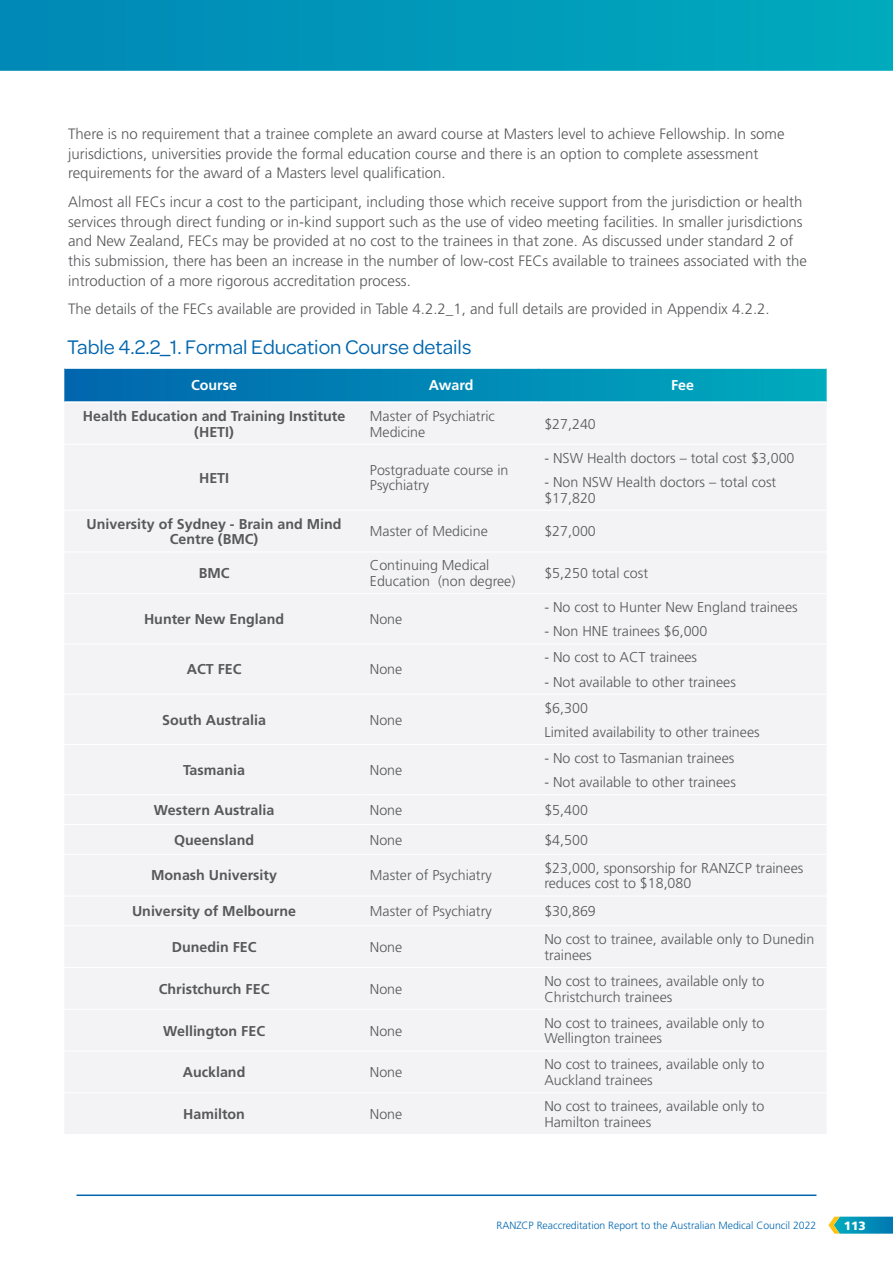
<style>
.page{position:relative;width:893px;height:1263px;background:#fff}
.page>*{position:absolute;margin:0;border:0;box-sizing:border-box;transform-origin:0 0}
.t1{font:21px "Omnes";color:#0166ae}
.body{font:300 15px/19.8px "Frutiger LT Std";color:#57585a}
.table_body{font:300 14.25px/15.8px "Frutiger LT Std";color:#57585a}
.table_body-2{font:700 14.25px/15.8px "Frutiger LT Std";color:#57585a;text-align:center}
.table_body__bold{font:700 14.25px "Frutiger LT Std";color:#fff}
.t2{font:900 12px "Frutiger LT Std";color:#fff}
.t3{font:300 10.5px "Frutiger LT Std";color:#0166ae}
</style>
<div class="page">
<svg style="left:0;top:0;width:893px;height:71px;background:#0099b9"></svg>
<svg style="left:64px;top:369px;width:763px;height:32px;background:#0088b5"></svg>
<div style="left:65px;top:403px;width:761px;height:731px;background:#f3f3f5"></div>
<hr style="left:64px;top:444px;width:300px;height:1px;background:#fff">
<hr style="left:364px;top:510px;width:174px;height:1px;background:#fff">
<hr style="left:538px;top:510px;width:289px;height:1px;background:#fff">
<hr style="left:64px;top:552px;width:300px;height:1px;background:#fff">
<hr style="left:364px;top:552px;width:174px;height:1px;background:#fff">
<hr style="left:538px;top:552px;width:289px;height:1px;background:#fff">
<hr style="left:64px;top:510px;width:300px;height:1px;background:#fff">
<hr style="left:64px;top:593px;width:300px;height:1px;background:#fff">
<hr style="left:64px;top:644px;width:300px;height:1px;background:#fff">
<hr style="left:64px;top:694px;width:300px;height:1px;background:#fff">
<hr style="left:64px;top:744px;width:300px;height:1px;background:#fff">
<hr style="left:64px;top:794px;width:300px;height:1px;background:#fff">
<hr style="left:64px;top:824px;width:300px;height:1px;background:#fff">
<hr style="left:64px;top:854px;width:300px;height:1px;background:#fff">
<hr style="left:64px;top:896px;width:300px;height:1px;background:#fff">
<hr style="left:64px;top:925px;width:300px;height:1px;background:#fff">
<hr style="left:64px;top:967px;width:300px;height:1px;background:#fff">
<hr style="left:64px;top:1009px;width:300px;height:1px;background:#fff">
<hr style="left:64px;top:1051px;width:300px;height:1px;background:#fff">
<hr style="left:64px;top:1092px;width:300px;height:1px;background:#fff">
<hr style="left:364px;top:444px;width:174px;height:1px;background:#fff">
<hr style="left:538px;top:444px;width:289px;height:1px;background:#fff">
<hr style="left:364px;top:593px;width:174px;height:1px;background:#fff">
<hr style="left:538px;top:593px;width:289px;height:1px;background:#fff">
<hr style="left:364px;top:644px;width:174px;height:1px;background:#fff">
<hr style="left:538px;top:644px;width:289px;height:1px;background:#fff">
<hr style="left:364px;top:694px;width:174px;height:1px;background:#fff">
<hr style="left:538px;top:694px;width:289px;height:1px;background:#fff">
<hr style="left:364px;top:744px;width:174px;height:1px;background:#fff">
<hr style="left:538px;top:744px;width:289px;height:1px;background:#fff">
<hr style="left:364px;top:794px;width:174px;height:1px;background:#fff">
<hr style="left:538px;top:794px;width:289px;height:1px;background:#fff">
<hr style="left:364px;top:824px;width:174px;height:1px;background:#fff">
<hr style="left:538px;top:824px;width:289px;height:1px;background:#fff">
<hr style="left:364px;top:854px;width:174px;height:1px;background:#fff">
<hr style="left:538px;top:854px;width:289px;height:1px;background:#fff">
<hr style="left:364px;top:896px;width:174px;height:1px;background:#fff">
<hr style="left:538px;top:896px;width:289px;height:1px;background:#fff">
<hr style="left:364px;top:925px;width:174px;height:1px;background:#fff">
<hr style="left:538px;top:925px;width:289px;height:1px;background:#fff">
<hr style="left:364px;top:967px;width:174px;height:1px;background:#fff">
<hr style="left:538px;top:967px;width:289px;height:1px;background:#fff">
<hr style="left:364px;top:1009px;width:174px;height:1px;background:#fff">
<hr style="left:538px;top:1009px;width:289px;height:1px;background:#fff">
<hr style="left:364px;top:1051px;width:174px;height:1px;background:#fff">
<hr style="left:538px;top:1051px;width:289px;height:1px;background:#fff">
<hr style="left:364px;top:1092px;width:174px;height:1px;background:#fff">
<hr style="left:538px;top:1092px;width:289px;height:1px;background:#fff">
<svg style="left:828px;top:1217px;width:65px;height:17px"></svg>
<hr style="left:77px;top:1194px;width:739px;height:2px;background:#0166ae">
<p class="body" style="left:68px;top:124px;width:718px">There is no requirement that a trainee complete an award course at Masters level to achieve Fellowship. In some jurisdictions, universities provide the formal education course and there is an option to complete assessment requirements for the award of a Masters level qualification.</p>
<p class="body" style="left:68px;top:192px;width:740px">Almost all FECs incur a cost to the participant, including those which receive support from the jurisdiction or health services through direct funding or in-kind support such as the use of video meeting facilities. In smaller jurisdictions and New Zealand, FECs may be provided at no cost to the trainees in that zone. As discussed under standard 2 of this submission, there has been an increase in the number of low-cost FECs available to trainees associated with the introduction of a more rigorous accreditation process.</p>
<p class="body" style="left:68px;top:299px;width:700px">The details of the FECs available are provided in Table 4.2.2_1, and full details are provided in Appendix 4.2.2.</p>
<p class="t1" style="left:67px;top:333px;width:406px">Table 4.2.2_1. Formal Education Course details</p>
<p class="table_body__bold" style="left:191px;top:377px;width:47px">Course</p>
<p class="table_body__bold" style="left:429px;top:377px;width:46px">Award</p>
<p class="table_body__bold" style="left:671px;top:377px;width:24px">Fee</p>
<p class="table_body-2" style="left:83px;top:408px;width:264px">Health Education and Training Institute (HETI)</p>
<p class="table_body" style="left:370px;top:408px;width:127px">Master of Psychiatric<br>Medicine</p>
<p class="table_body" style="left:544px;top:416px;width:53px">$27,240</p>
<p class="table_body-2" style="left:199px;top:470px;width:32px">HETI</p>
<p class="table_body" style="left:370px;top:462px;width:140px">Postgraduate course in<br>Psychiatry</p>
<p class="table_body" style="left:544px;top:450px;width:252px">- NSW Health doctors – total cost $3,000</p>
<p class="table_body" style="left:544px;top:474px;width:233px">- Non NSW Health doctors – total cost $17,820</p>
<p class="table_body-2" style="left:87px;top:516px;width:256px">University of Sydney - Brain and Mind<br>Centre (BMC)</p>
<p class="table_body" style="left:370px;top:524px;width:119px">Master of Medicine</p>
<p class="table_body" style="left:544px;top:524px;width:53px">$27,000</p>
<p class="table_body-2" style="left:199px;top:565px;width:32px">BMC</p>
<p class="table_body" style="left:370px;top:558px;width:147px">Continuing Medical<br>Education (non degree)</p>
<p class="table_body" style="left:544px;top:566px;width:105px">$5,250 total cost</p>
<p class="table_body-2" style="left:144px;top:611px;width:142px">Hunter New England</p>
<p class="table_body" style="left:370px;top:612px;width:34px">None</p>
<p class="table_body" style="left:544px;top:599px;width:255px">- No cost to Hunter New England trainees</p>
<p class="table_body" style="left:544px;top:624px;width:165px">- Non HNE trainees $6,000</p>
<p class="table_body-2" style="left:187px;top:662px;width:56px">ACT FEC</p>
<p class="table_body" style="left:370px;top:662px;width:34px">None</p>
<p class="table_body-2" style="left:162px;top:712px;width:105px">South Australia</p>
<p class="table_body" style="left:370px;top:712px;width:34px">None</p>
<p class="table_body-2" style="left:183px;top:762px;width:63px">Tasmania</p>
<p class="table_body" style="left:370px;top:762px;width:34px">None</p>
<p class="table_body" style="left:544px;top:650px;width:154px">- No cost to ACT trainees</p>
<p class="table_body" style="left:544px;top:674px;width:193px">- Not available to other trainees</p>
<p class="table_body" style="left:544px;top:700px;width:45px">$6,300</p>
<p class="table_body" style="left:544px;top:724px;width:217px">Limited availability to other trainees</p>
<p class="table_body" style="left:544px;top:750px;width:192px">- No cost to Tasmanian trainees</p>
<p class="table_body" style="left:544px;top:774px;width:193px">- Not available to other trainees</p>
<p class="table_body-2" style="left:154px;top:802px;width:122px">Western Australia</p>
<p class="table_body" style="left:370px;top:802px;width:34px">None</p>
<p class="table_body" style="left:544px;top:802px;width:45px">$5,400</p>
<p class="table_body-2" style="left:174px;top:832px;width:81px">Queensland</p>
<p class="table_body" style="left:370px;top:832px;width:34px">None</p>
<p class="table_body" style="left:544px;top:832px;width:45px">$4,500</p>
<p class="table_body-2" style="left:151px;top:868px;width:127px">Monash University</p>
<p class="table_body" style="left:370px;top:868px;width:123px">Master of Psychiatry</p>
<p class="table_body" style="left:544px;top:860px;width:260px">$23,000, sponsorship for RANZCP trainees reduces cost to $18,080</p>
<p class="table_body-2" style="left:132px;top:903px;width:166px">University of Melbourne</p>
<p class="table_body" style="left:370px;top:904px;width:123px">Master of Psychiatry</p>
<p class="table_body" style="left:544px;top:904px;width:53px">$30,869</p>
<p class="table_body-2" style="left:172px;top:939px;width:86px">Dunedin FEC</p>
<p class="table_body" style="left:370px;top:939px;width:34px">None</p>
<p class="table_body" style="left:544px;top:931px;width:272px">No cost to trainee, available only to Dunedin trainees</p>
<p class="table_body-2" style="left:159px;top:981px;width:112px">Christchurch FEC</p>
<p class="table_body" style="left:370px;top:981px;width:34px">None</p>
<p class="table_body" style="left:544px;top:973px;width:222px">No cost to trainees, available only to<br>Christchurch trainees</p>
<p class="table_body-2" style="left:163px;top:1023px;width:103px">Wellington FEC</p>
<p class="table_body" style="left:370px;top:1023px;width:34px">None</p>
<p class="table_body" style="left:544px;top:1015px;width:222px">No cost to trainees, available only to<br>Wellington trainees</p>
<p class="table_body-2" style="left:183px;top:1064px;width:64px">Auckland</p>
<p class="table_body" style="left:370px;top:1065px;width:34px">None</p>
<p class="table_body" style="left:544px;top:1057px;width:222px">No cost to trainees, available only to<br>Auckland trainees</p>
<p class="table_body-2" style="left:183px;top:1106px;width:63px">Hamilton</p>
<p class="table_body" style="left:370px;top:1106px;width:34px">None</p>
<p class="table_body" style="left:544px;top:1098px;width:222px">No cost to trainees, available only to<br>Hamilton trainees</p>
<p class="t3" style="left:496px;top:1219px;width:321px">RANZCP Reaccreditation Report to the Australian Medical Council 2022</p>
<p class="t2" style="left:844px;top:1218px;width:24px">113</p>
</div>
